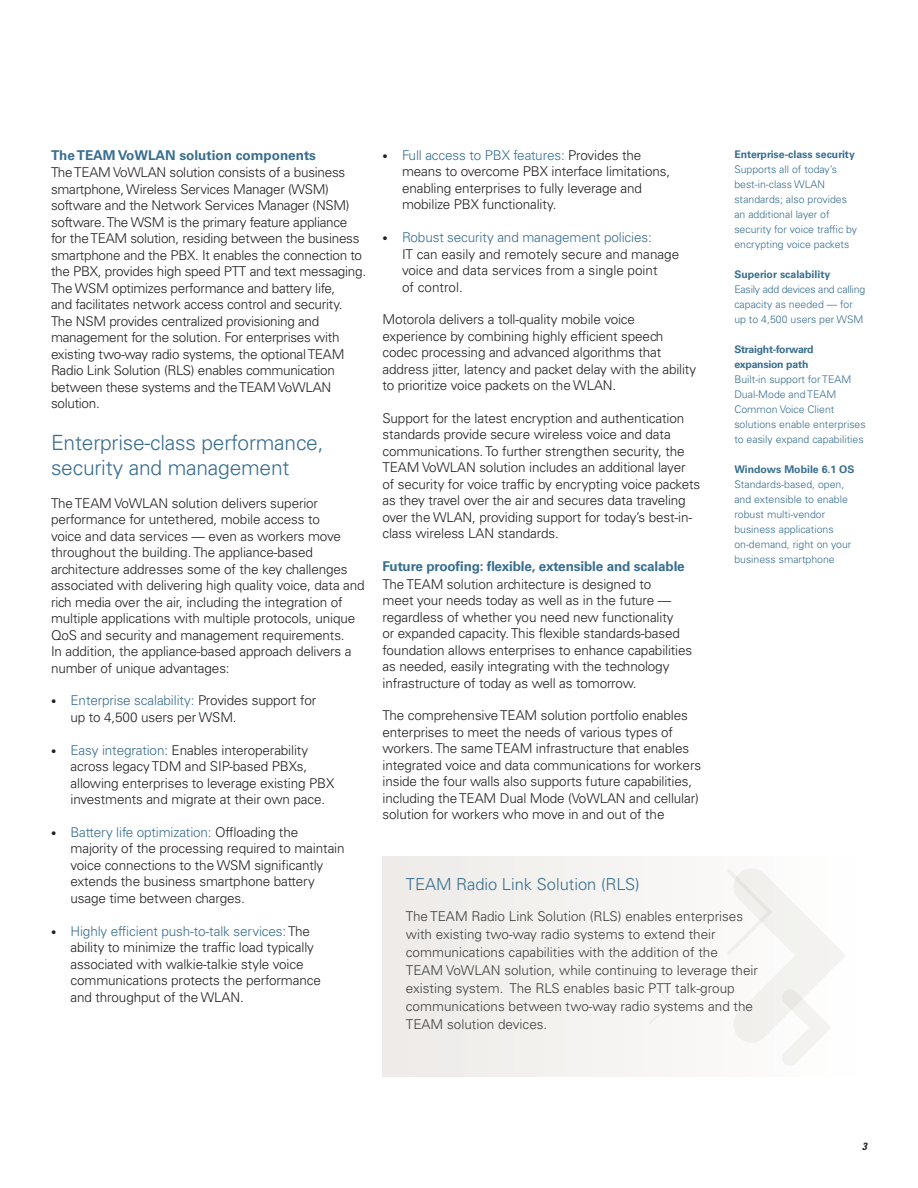
<style>
.page{position:relative;width:918px;height:1188px;background:#fff}
.page>*{position:absolute;margin:0;border:0;box-sizing:border-box;transform-origin:0 0}
.Body_Header_2{font:300 21px/25.2px "Univers LT Std";letter-spacing:-.01em;color:#386e8f}
.Body_copy{font:300 16.5px "Univers LT Std";color:#386e8f}
.Body_copy-2{font:300 13.5px/16.5px "Univers LT Std";letter-spacing:-.01em;color:#231f20}
.Bulleted_body_copy{font:300 13.5px/16.5px "Univers LT Std";letter-spacing:-.01em;color:#231f20}
.Body_copy-3{font:300 13.5px/18px "Univers LT Std";color:#3e3e3f}
.Body_Heading_1{font:700 13.5px "Univers LT Std";letter-spacing:-.01em;color:#386e8f}
.Caption_body{font:300 10.5px/15px "Univers LT Std";color:#386e8f}
.Caption_head{font:300 10.5px/15px "Univers LT Std";color:#386e8f}
.Caption_head-2{font:700 10.5px "Univers LT Std";color:#386e8f}
.Caption_head-3{font:700 10.5px/15px "Univers LT Std";letter-spacing:-.025em;color:#386e8f}
.t1{font:300 10.5px "Univers LT Std";color:#231f20}
.s1{color:#386e8f}
</style>
<div class="page">
<div style="left:383px;top:857px;width:484px;height:219px;background:#f4f3f1"></div>
<svg style="left:735px;top:867px;width:111px;height:200px"></svg>
<p class="Body_Heading_1" style="left:51px;top:147px;width:267px">The TEAM VoWLAN solution components</p>
<p class="Body_copy-2" style="left:51px;top:164px;width:317px">The TEAM VoWLAN solution consists of a business smartphone, Wireless Services Manager (WSM) software and the Network Services Manager (NSM) software. The WSM is the primary feature appliance for the TEAM solution, residing between the business smartphone and the PBX. It enables the connection to the PBX, provides high speed PTT and text messaging.<br>The WSM optimizes performance and battery life,<br>and facilitates network access control and security.<br>The NSM provides centralized provisioning and management for the solution. For enterprises with existing two-way radio systems, the optional TEAM Radio Link Solution (RLS) enables communication between these systems and the TEAM VoWLAN solution.</p>
<p class="Body_Header_2" style="left:51px;top:430px;width:274px">Enterprise-class performance, security and management</p>
<p class="Body_copy-2" style="left:51px;top:495px;width:315px">The TEAM VoWLAN solution delivers superior performance for untethered, mobile access to<br>voice and data services — even as workers move throughout the building. The appliance-based architecture addresses some of the key challenges associated with delivering high quality voice, data and rich media over the air, including the integration of multiple applications with multiple protocols, unique QoS and security and management requirements.<br>In addition, the appliance-based approach delivers a number of unique advantages:</p>
<p class="Bulleted_body_copy" style="left:71px;top:692px;width:247px"><span class="s1">Enterprise scalability:</span> Provides support for up to 4,500 users per WSM.</p>
<p class="Bulleted_body_copy" style="left:71px;top:742px;width:265px"><span class="s1">Easy integration:</span> Enables interoperability across legacy TDM and SIP-based PBXs, allowing enterprises to leverage existing PBX investments and migrate at their own pace.</p>
<p class="Bulleted_body_copy" style="left:71px;top:824px;width:276px"><span class="s1">Battery life optimization:</span> Offloading the majority of the processing required to maintain voice connections to the WSM significantly extends the business smartphone battery usage time between charges.</p>
<p class="Bulleted_body_copy" style="left:71px;top:923px;width:252px"><span class="s1">Highly efficient push-to-talk services:</span> The ability to minimize the traffic load typically associated with walkie-talkie style voice communications protects the performance and throughput of the WLAN.</p>
<p class="t1" style="left:51px;top:695px;width:7px">•</p>
<p class="t1" style="left:51px;top:745px;width:7px">•</p>
<p class="t1" style="left:51px;top:827px;width:7px">•</p>
<p class="t1" style="left:51px;top:926px;width:7px">•</p>
<p class="Bulleted_body_copy" style="left:402px;top:147px;width:270px"><span class="s1">Full access to PBX features:</span> Provides the means to overcome PBX interface limitations, enabling enterprises to fully leverage and mobilize PBX functionality.</p>
<p class="Bulleted_body_copy" style="left:402px;top:229px;width:279px"><span class="s1">Robust security and management policies:<br></span>IT can easily and remotely secure and manage voice and data services from a single point<br>of control.</p>
<p class="Body_copy-2" style="left:383px;top:311px;width:315px">Motorola delivers a toll-quality mobile voice experience by combining highly efficient speech codec processing and advanced algorithms that address jitter, latency and packet delay with the ability to prioritize voice packets on the WLAN.</p>
<p class="Body_copy-2" style="left:383px;top:410px;width:319px">Support for the latest encryption and authentication standards provide secure wireless voice and data communications. To further strengthen security, the TEAM VoWLAN solution includes an additional layer of security for voice traffic by encrypting voice packets as they travel over the air and secures data traveling over the WLAN, providing support for today’s best-in&shy;class wireless LAN standards.</p>
<p class="Body_Heading_1" style="left:383px;top:559px;width:304px">Future proofing: flexible, extensible and scalable</p>
<p class="Body_copy-2" style="left:383px;top:576px;width:311px">The TEAM solution architecture is designed to<br>meet your needs today as well as in the future — regardless of whether you need new functionality<br>or expanded capacity. This flexible standards-based foundation allows enterprises to enhance capabilities as needed, easily integrating with the technology infrastructure of today as well as tomorrow.</p>
<p class="Body_copy-2" style="left:383px;top:707px;width:320px">The comprehensive TEAM solution portfolio enables enterprises to meet the needs of various types of workers. The same TEAM infrastructure that enables integrated voice and data communications for workers inside the four walls also supports future capabilities, including the TEAM Dual Mode (VoWLAN and cellular) solution for workers who move in and out of the</p>
<p class="t1" style="left:383px;top:150px;width:7px">•</p>
<p class="t1" style="left:383px;top:232px;width:7px">•</p>
<p class="Caption_head-2" style="left:734px;top:148px;width:122px">Enterprise-class security</p>
<p class="Caption_body" style="left:734px;top:161px;width:124px">Supports all of today’s best-in-class WLAN standards; also provides an additional layer of security for voice traffic by encrypting voice packets</p>
<p class="Caption_head-2" style="left:734px;top:268px;width:97px">Superior scalability</p>
<p class="Caption_body" style="left:734px;top:281px;width:132px">Easily add devices and calling capacity as needed — for up to 4,500 users per WSM</p>
<p class="Caption_head-3" style="left:734px;top:342px;width:81px">Straight-forward expansion path</p>
<p class="Caption_head" style="left:734px;top:371px;width:133px">Built-in support for TEAM<br>Dual-Mode and TEAM<br>Common Voice Client solutions enable enterprises to easily expand capabilities</p>
<p class="Caption_head-2" style="left:734px;top:463px;width:121px">Windows Mobile 6.1 OS</p>
<p class="Caption_body" style="left:734px;top:476px;width:119px">Standards-based, open, and extensible to enable robust multi-vendor business applications on-demand, right on your business smartphone</p>
<p class="Body_copy" style="left:406px;top:874px;width:235px">TEAM Radio Link Solution (RLS)</p>
<p class="Body_copy-3" style="left:406px;top:908px;width:354px">The TEAM Radio Link Solution (RLS) enables enterprises with existing two-way radio systems to extend their communications capabilities with the addition of the TEAM VoWLAN solution, while continuing to leverage their existing system. The RLS enables basic PTT talk-group communications between two-way radio systems and the TEAM solution devices.</p>
</div>
